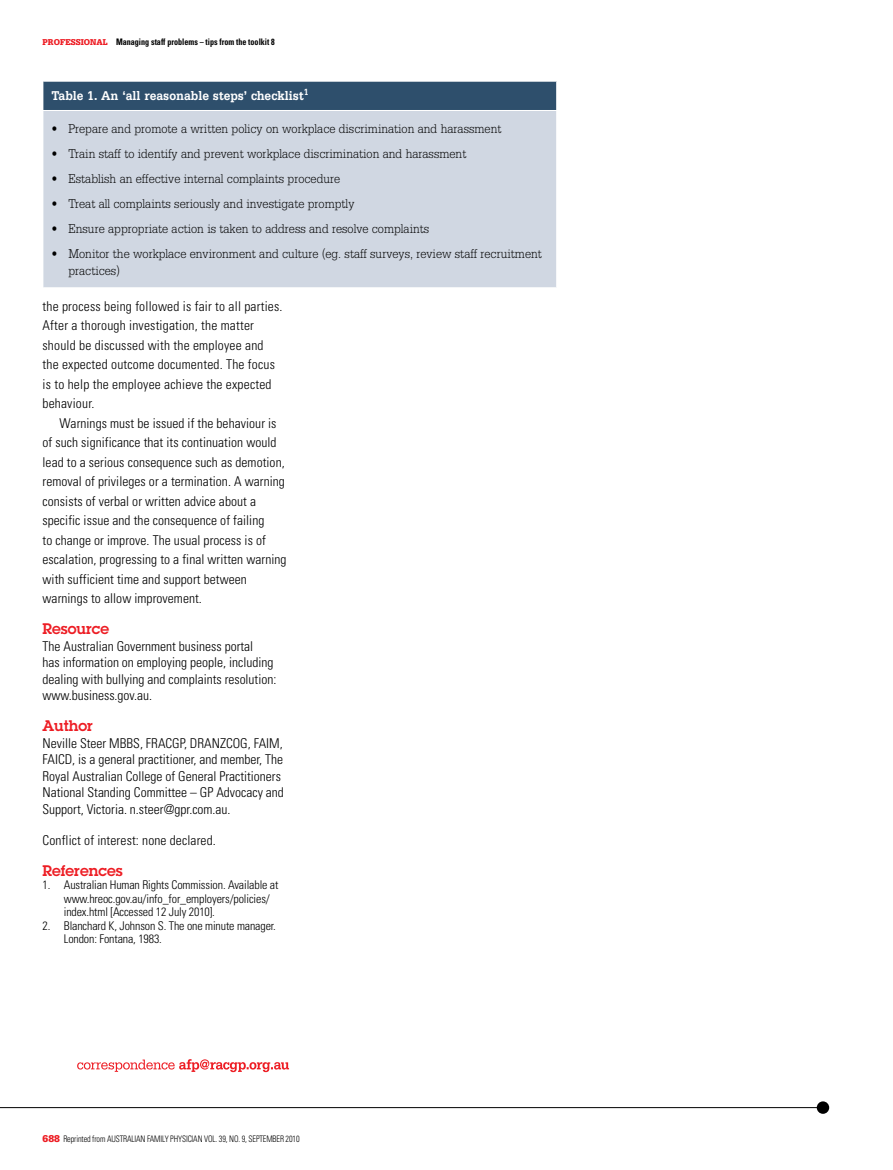
<style>
.page{position:relative;width:893px;height:1170px;background:#fff}
.page>*{position:absolute;margin:0;border:0;box-sizing:border-box;transform-origin:0 0}
.t1{font:600 15px "Lubalin Graph LT";color:#ed1d24}
.t2{font:300 condensed 13.5px/19.5px "Univers LT";letter-spacing:.005em;color:#000}
.t3{font:300 13.5px/16.5px "Serifa LT";color:#000;scale:.9 1}
.t4{font:700 13.5px "Serifa LT";color:#fff;scale:.9 1}
.t5{font:300 condensed 12px/13.5px "Univers LT";letter-spacing:-.01em;color:#000}
.t6{font:300 condensed 9px "Univers LT";letter-spacing:-.015em;color:#000;scale:.9 1}
.t7{font:700 condensed 9px "Univers LT";color:#000;scale:.9 1}
.s1{font-family:"Serifa LT";font-weight:900;font-stretch:normal;color:#ed1d24}
.s2{font-family:"Serifa LT";font-weight:900;font-stretch:normal;font-size:10.5px;color:#ed1d24}
</style>
<div class="page">
<hr style="left:0;top:1107px;width:825px;height:1px;background:#000">
<div style="left:817px;top:1101px;width:12px;height:12px;background:#000;border-radius:50%"></div>
<svg style="left:77px;top:1059px;width:212px;height:12px"></svg>
<div style="left:43px;top:81px;width:514px;height:29px;background:#2e4f6c"></div>
<div style="left:43px;top:110px;width:514px;height:178px;background:#d0d7e2"></div>
<hr style="left:43px;top:81px;width:514px;height:1px;background:#fff">
<svg style="left:43px;top:82px;width:1px;height:28px"></svg>
<svg style="left:556px;top:82px;width:1px;height:28px"></svg>
<hr style="left:43px;top:110px;width:514px;height:1px;background:#fff">
<hr style="left:43px;top:111px;width:1px;height:176px;background:#fff">
<hr style="left:556px;top:111px;width:1px;height:176px;background:#fff">
<hr style="left:43px;top:287px;width:514px;height:1px;background:#fff">
<p class="t7" style="left:43px;top:36px;width:260px"><span class="s1">PROFESSIONAL</span> Managing staff problems – tips from the toolkit 8</p>
<p class="t4" style="left:51px;top:87px;width:287px">Table 1. An ‘all reasonable steps’ checklist<sup>1</sup></p>
<p class="t3" style="left:51px;top:121px;width:502px">• Prepare and promote a written policy on workplace discrimination and harassment</p>
<p class="t3" style="left:51px;top:146px;width:463px">• Train staff to identify and prevent workplace discrimination and harassment</p>
<p class="t3" style="left:51px;top:171px;width:322px">• Establish an effective internal complaints procedure</p>
<p class="t3" style="left:51px;top:196px;width:338px">• Treat all complaints seriously and investigate promptly</p>
<p class="t3" style="left:51px;top:221px;width:421px">• Ensure appropriate action is taken to address and resolve complaints</p>
<p class="t3" style="left:68px;top:246px;width:528px;text-indent:-17px">• Monitor the workplace environment and culture (eg. staff surveys, review staff recruitment practices)</p>
<p class="t2" style="left:43px;top:296px;width:242px">the process being followed is fair to all parties.<br>After a thorough investigation, the matter should be discussed with the employee and the expected outcome documented. The focus is to help the employee achieve the expected behaviour.</p>
<p class="t2" style="left:43px;top:413px;width:245px;text-indent:17px">Warnings must be issued if the behaviour is of such significance that its continuation would lead to a serious consequence such as demotion, removal of privileges or a termination. A warning consists of verbal or written advice about a specific issue and the consequence of failing<br>to change or improve. The usual process is of escalation, progressing to a final written warning with sufficient time and support between warnings to allow improvement.</p>
<p class="t1" style="left:43px;top:619px;width:68px">Resource</p>
<p class="t2" style="left:43px;top:637px;width:235px;line-height:16.5px">The Australian Government business portal<br>has information on employing people, including dealing with bullying and complaints resolution: www.business.gov.au.</p>
<p class="t1" style="left:43px;top:715px;width:52px">Author</p>
<p class="t2" style="left:43px;top:734px;width:243px;line-height:16.5px">Neville Steer MBBS, FRACGP, DRANZCOG, FAIM, FAICD, is a general practitioner, and member, The Royal Australian College of General Practitioners National Standing Committee – GP Advocacy and Support, Victoria. n.steer@gpr.com.au.</p>
<p class="t2" style="left:43px;top:830px;width:175px">Conflict of interest: none declared.</p>
<p class="t1" style="left:43px;top:860px;width:82px">References</p>
<p class="t5" style="left:64px;top:878px;width:216px;text-indent:-21px">1. Australian Human Rights Commission. Available at www.hreoc.gov.au/info_for_employers/policies/ index.html [Accessed 12 July 2010].</p>
<p class="t5" style="left:64px;top:918px;width:214px;text-indent:-21px">2. Blanchard K, Johnson S. The one minute manager.<br>London: Fontana, 1983.</p>
<p class="t6" style="left:43px;top:1133px;width:87px"><span class="s2">688</span> Reprinted from Austra</p>
<p class="t6" style="left:131px;top:1133px;width:61px">lian Fami ly Physicia</p>
<p class="t6" style="left:198px;top:1133px;width:60px">n Vol. 39, No. 9, september</p>
<p class="t6" style="left:286px;top:1133px;width:17px">2010</p>
</div>
